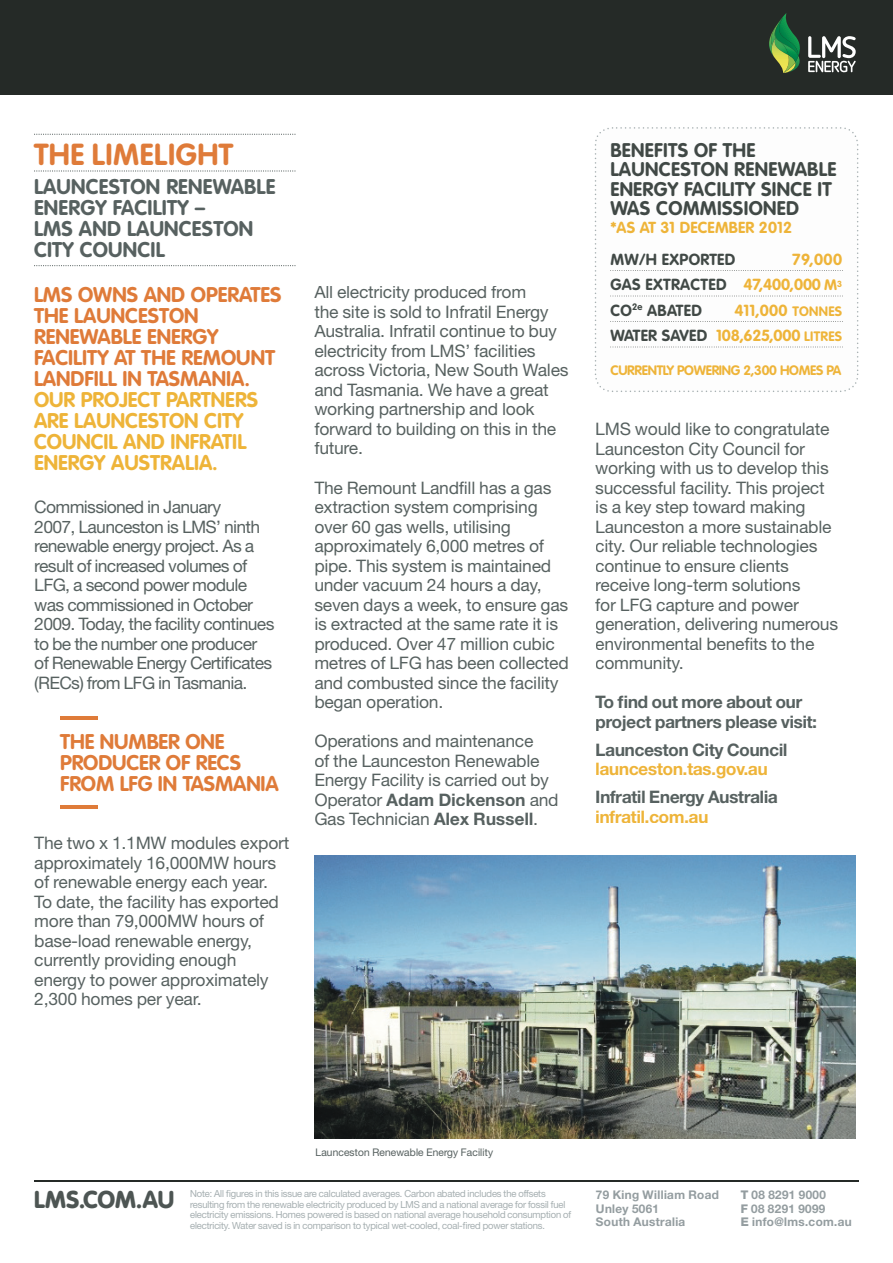
<style>
.page{position:relative;width:893px;height:1263px;background:#fff}
.page>*{position:absolute;margin:0;border:0;box-sizing:border-box;transform-origin:0 0}
.t1{font:700 30px "VAG Rounded";letter-spacing:.015em;color:#df7b39}
.t2{font:900 24px "VAG Rounded";letter-spacing:-.005em;color:#4d5553}
.t3{font:700 21px/21px "VAG Rounded";color:#df7b39}
.t4{font:700 21px/21px "VAG Rounded";color:#eeb439}
.t5{font:700 21px/21px "VAG Rounded";letter-spacing:.01em;color:#576160}
.t6{font:700 19.5px/19.5px "VAG Rounded";letter-spacing:.015em;color:#414946}
.t7{font:17.25px/19.5px "Helvetica Neue GI";letter-spacing:.02em;color:#576160}
.t8{font:17.25px/19.5px "Helvetica Neue GI";letter-spacing:-.005em;color:#576160}
.t9{font:700 17.25px/19.5px "Helvetica Neue GI";color:#576160}
.t10{font:700 17.25px "Helvetica Neue GI";color:#eeb439}
.t11{font:700 15.9px/25.5px "VAG Rounded";letter-spacing:.02em;color:#414946;text-align:justify}
.t12{font:700 15.9px/25.5px "VAG Rounded";color:#eeb439;text-align:right}
.t13{font:700 15.75px "VAG Rounded";letter-spacing:.01em;color:#eeb439}
.t14{font:700 13.5px "VAG Rounded";letter-spacing:-.02em;color:#eeb439}
.t15{font:700 12px/13.5px "Helvetica Neue GI";letter-spacing:.035em;color:#949da0}
.t16{font:10.5px "Helvetica Neue GI";letter-spacing:.02em;color:#576160}
.t17{font:9.75px/10.5px "Helvetica Neue GI";letter-spacing:-.005em;color:#a7b0b2}
.s1{font-weight:700}
.s2{color:#eeb439}
.s3{font-size:15px;color:#eeb439}
.s4{font-size:13.5px}
.s5{color:#414946}
.s6{font-weight:800}
</style>
<div class="page">
<hr style="left:34px;top:1180px;width:825px;height:1px;background:#252a27">
<div style="left:0;top:0;width:893px;height:94px;background:#252a27"></div>
<svg style="left:808px;top:36px;width:48px;height:36px"></svg>
<svg style="left:769px;top:13px;width:31px;height:60px"></svg>
<img style="left:315px;top:856px;width:540px;height:282px">
<svg style="left:34px;top:134px;width:262px;height:1px"></svg>
<svg style="left:34px;top:170px;width:262px;height:2px"></svg>
<svg style="left:34px;top:265px;width:262px;height:1px"></svg>
<hr style="left:60px;top:716px;width:38px;height:3px;background:#df7b39">
<hr style="left:60px;top:806px;width:38px;height:3px;background:#df7b39">
<svg style="left:595px;top:127px;width:263px;height:265px"></svg>
<svg style="left:610px;top:270px;width:233px;height:1px"></svg>
<svg style="left:610px;top:296px;width:233px;height:1px"></svg>
<svg style="left:610px;top:321px;width:233px;height:1px"></svg>
<svg style="left:610px;top:347px;width:233px;height:1px"></svg>
<h1 class="t1" style="left:34px;top:136px;width:201px">THE LIMELIGHT</h1>
<p class="t5" style="left:34px;top:177px;width:243px">LAUNCESTON RENEWABLE<br>ENERGY FACILITY –<br>LMS AND LAUNCESTON<br>CITY COUNCIL</p>
<p class="t3" style="left:34px;top:285px;width:249px">LMS OWNS AND OPERATES<br>THE LAUNCESTON<br>RENEWABLE ENERGY<br>FACILITY AT THE REMOUNT<br>LANDFILL IN TASMANIA.</p>
<p class="t4" style="left:34px;top:390px;width:225px">OUR PROJECT PARTNERS<br>ARE LAUNCESTON CITY<br>COUNCIL AND INFRATIL<br>ENERGY AUSTRALIA.</p>
<p class="t8" style="left:35px;top:497px;width:241px">Commissioned in January<br>2007, Launceston is LMS’ ninth renewable energy project. As a result of increased volumes of<br>LFG, a second power module was commissioned in October<br>2009. Today, the facility continues to be the number one producer of Renewable Energy Certificates (RECs) from LFG in Tasmania.</p>
<p class="t3" style="left:60px;top:732px;width:220px">THE NUMBER ONE<br>PRODUCER OF RECS<br>FROM LFG IN TASMANIA</p>
<p class="t7" style="left:35px;top:833px;width:256px">The two x 1.1MW modules export approximately 16,000MW hours of renewable energy each year.<br>To date, the facility has exported more than 79,000MW hours of base-load renewable energy, currently providing enough energy to power approximately<br>2,300 homes per year.</p>
<p class="t7" style="left:315px;top:282px;width:255px">All electricity produced from<br>the site is sold to Infratil Energy<br>Australia. Infratil continue to buy electricity from LMS’ facilities across Victoria, New South Wales and Tasmania. We have a great working partnership and look forward to building on this in the future.</p>
<p class="t7" style="left:315px;top:477px;width:255px">The Remount Landfill has a gas extraction system comprising over 60 gas wells, utilising approximately 6,000 metres of pipe. This system is maintained under vacuum 24 hours a day, seven days a week, to ensure gas is extracted at the same rate it is produced. Over 47 million cubic metres of LFG has been collected and combusted since the facility began operation.</p>
<p class="t7" style="left:315px;top:731px;width:245px">Operations and maintenance<br>of the Launceston Renewable<br>Energy Facility is carried out by<br>Operator <span class="s1">Adam Dickenson</span> and<br>Gas Technician <span class="s1">Alex Russell</span>.</p>
<p class="t6" style="left:610px;top:141px;width:228px">BENEFITS OF THE<br>LAUNCESTON RENEWABLE<br>ENERGY FACILITY SINCE IT<br>WAS COMMISSIONED</p>
<p class="t13" style="left:610px;top:218px;width:183px">*AS AT 31 DECEMBER 2012</p>
<p class="t11" style="left:610px;top:247px;width:127px">MW/H EXPORTED</p>
<p class="t11" style="left:610px;top:247px;width:233px;text-indent:182px"><span class="s2">79,000<br></span>GAS EXTRACTED <span class="s2">47,400,000</span> <span class="s3">M</span><sup>3<br></sup>CO<sup>2e</sup> ABATED</p>
<p class="t12" style="left:610px;top:298px;width:233px">411,000 <span class="s4">TONNES<br></span><span class="s5">WATER SAVED</span> 108,625,000 <span class="s4">LITRES</span></p>
<p class="t14" style="left:610px;top:363px;width:232px">CURRENTLY POWERING 2,300 HOMES PA</p>
<p class="t7" style="left:596px;top:419px;width:244px">LMS would like to congratulate<br>Launceston City Council for working with us to develop this successful facility. This project is a key step toward making<br>Launceston a more sustainable city. Our reliable technologies continue to ensure clients receive long-term solutions<br>for LFG capture and power generation, delivering numerous environmental benefits to the community.</p>
<p class="t9" style="left:596px;top:692px;width:223px">To find out more about our project partners please visit:</p>
<p class="t9" style="left:596px;top:739px;width:193px">Launceston City Council</p>
<p class="t10" style="left:596px;top:758px;width:173px">launceston.tas.gov.au</p>
<p class="t9" style="left:596px;top:787px;width:184px">Infratil Energy Australia</p>
<p class="t10" style="left:596px;top:806px;width:114px">infratil.com.au</p>
<p class="t16" style="left:316px;top:1145px;width:179px">Launceston Renewable Energy Facility</p>
<h2 class="t2" style="left:34px;top:1185px;width:142px">LMS.COM.AU</h2>
<p class="t17" style="left:190px;top:1188px;width:383px">Note: All figures in this issue are calculated averages. Carbon abated includes the offsets resulting from the renewable electricity produced by LMS and a national average for fossil fuel electricity emissions. Homes powered is based on national average household consumption of electricity. Water saved is in comparison to typical wet-cooled, coal-fired power stations.</p>
<p class="t15" style="left:596px;top:1188px;width:125px">79 King William Road<br>Unley 5061<br>South Australia</p>
<p class="t15" style="left:741px;top:1188px;width:112px"><span class="s6">T</span> 08 8291 9000<br><span class="s6">F</span> 08 8291 9099<br><span class="s6">E</span> info@lms.com.au</p>
</div>
